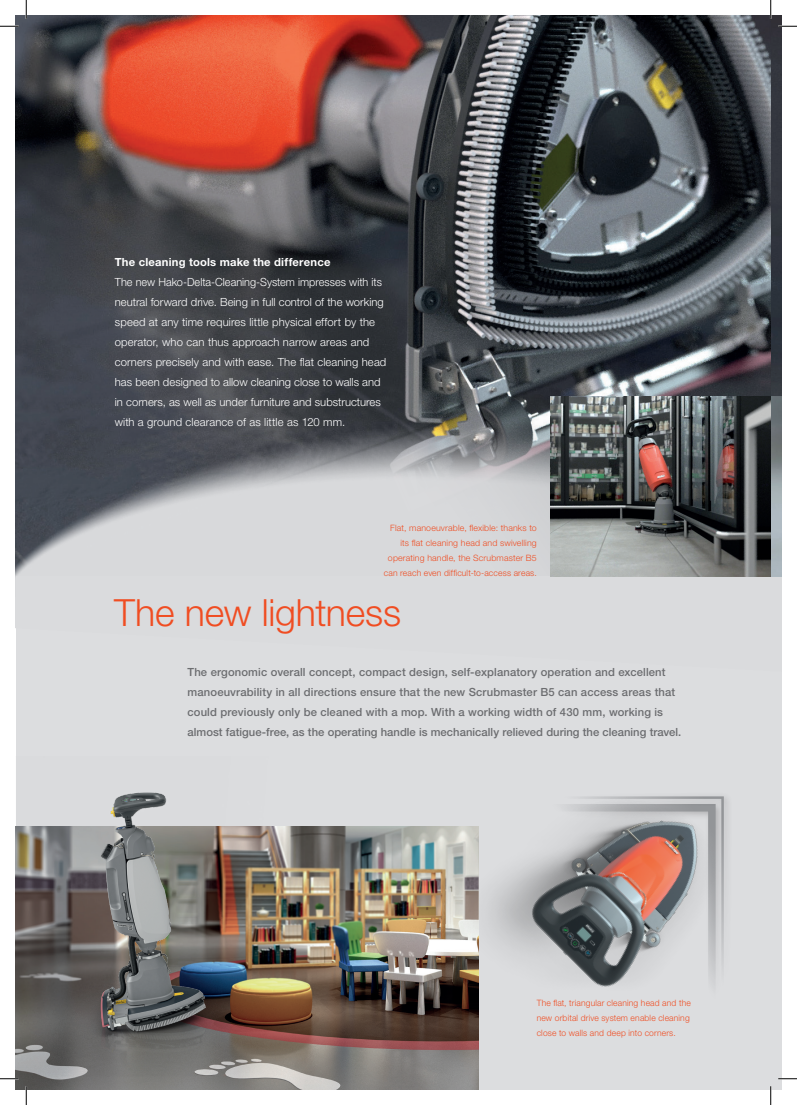
<style>
.page{position:relative;width:797px;height:1105px;background:#fff}
.page>*{position:absolute;margin:0;border:0;box-sizing:border-box;transform-origin:0 0}
.t1{font:300 37.5px "Helvetica Neue LT Std";letter-spacing:-.005em;color:#f04d22}
.t2{font:300 11.25px/20px "Helvetica Neue LT Std";letter-spacing:.005em;color:#fff}
.t3{font:500 11.25px/20px "Helvetica Neue LT Std";letter-spacing:.01em;color:#6c6d70}
.t4{font:700 11.25px "Helvetica Neue LT Std";letter-spacing:.02em;color:#fff}
.t5{font:300 8.75px/15px "Helvetica Neue LT Std";letter-spacing:.02em;color:#f04d22;text-align:right}
</style>
<div class="page">
<img style="left:16px;top:16px;width:754px;height:302px">
<div style="left:16px;top:576px;width:765px;height:513px;background:#dcdddf"></div>
<img style="left:16px;top:826px;width:462px;height:263px">
<img style="left:16px;top:318px;width:765px;height:259px">
<img style="left:770px;top:16px;width:11px;height:380px">
<img style="left:551px;top:396px;width:219px;height:180px">
<img style="left:420px;top:796px;width:308px;height:271px">
<img style="left:16px;top:792px;width:299px;height:284px">
<svg style="left:0;top:25px;width:19px;height:2px"></svg>
<svg style="left:778px;top:25px;width:19px;height:2px"></svg>
<svg style="left:0;top:1078px;width:19px;height:1px"></svg>
<svg style="left:778px;top:1078px;width:19px;height:1px"></svg>
<svg style="left:25px;top:0;width:2px;height:19px"></svg>
<svg style="left:25px;top:1086px;width:2px;height:19px"></svg>
<svg style="left:770px;top:0;width:1px;height:19px"></svg>
<svg style="left:770px;top:1086px;width:1px;height:19px"></svg>
<p class="t4" style="left:115px;top:255px;width:217px">The cleaning tools make the difference</p>
<p class="t2" style="left:115px;top:272px;width:273px">The new Hako-Delta-Cleaning-System impresses with its neutral forward drive. Being in full control of the working speed at any time requires little physical effort by the operator, who can thus approach narrow areas and corners precisely and with ease. The flat cleaning head has been designed to allow cleaning close to walls and in corners, as well as under furniture and substructures with a ground clearance of as little as 120 mm.</p>
<p class="t5" style="left:384px;top:520px;width:154px">Flat, manoeuvrable, flexible: thanks to its flat cleaning head and swivelling operating handle, the Scrubmaster B5 can reach even difficult-to-access areas.</p>
<h1 class="t1" style="left:114px;top:590px;width:288px">The new lightness</h1>
<p class="t3" style="left:187px;top:662px;width:495px">The ergonomic overall concept, compact design, self-explanatory operation and excellent manoeuvrability in all directions ensure that the new Scrubmaster B5 can access areas that could previously only be cleaned with a mop. With a working width of 430 mm, working is almost fatigue-free, as the operating handle is mechanically relieved during the cleaning travel.</p>
<p class="t5" style="left:536px;top:995px;width:155px;text-align:left">The flat, triangular cleaning head and the new orbital drive system enable cleaning close to walls and deep into corners.</p>
</div>
